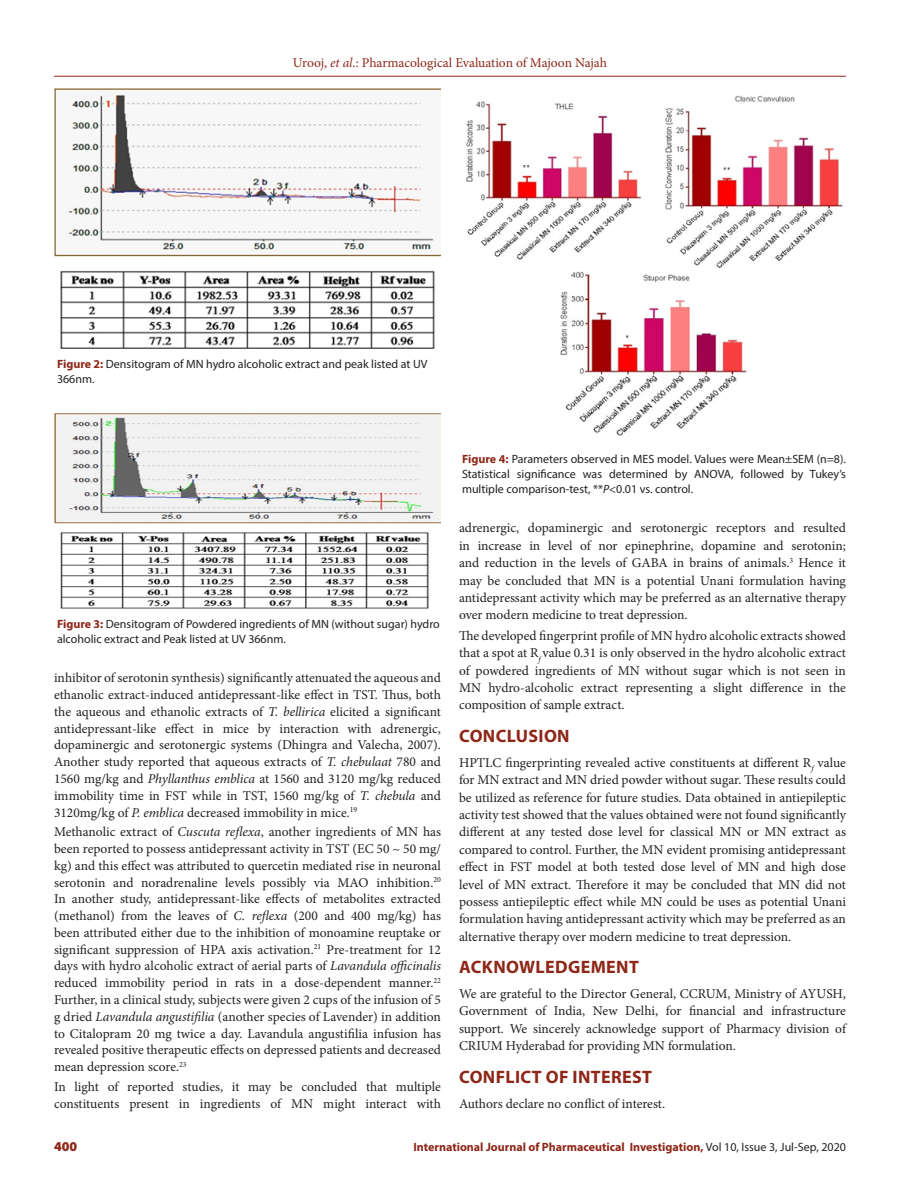
<style>
.page{position:relative;width:918px;height:1188px;background:#fff}
.page>*{position:absolute;margin:0;border:0;box-sizing:border-box;transform-origin:0 0}
._1_HD{font:700 18px "Myriad Pro";letter-spacing:.02em;color:#8e2718}
.TXT{font:13.5px/16.8px "Minion Pro";color:#231f20;text-align:justify}
.t1{font:13.5px "Minion Pro";color:#8e2718}
.t2{font:900 13.5px "Myriad Pro";color:#8e2718}
.FIG_CAP{font:12px/15px "Myriad Pro";color:#231f20}
.t3{font:700 12px "Myriad Pro";color:#8e2718}
.s1{font-style:italic}
.s2{font-weight:700;color:#8e2718}
.s3{font-weight:400;color:#231f20}
</style>
<div class="page">
<hr style="left:54px;top:76px;width:792px;height:1px;background:#8e2718">
<img style="left:54px;top:89px;width:387px;height:260px">
<img style="left:54px;top:414px;width:387px;height:195px">
<img style="left:466px;top:95px;width:377px;height:341px">
<p class="t1" style="left:293px;top:54px;width:316px">Urooj, <span class="s1">et al</span>.: Pharmacological Evaluation of Majoon Najah</p>
<p class="FIG_CAP" style="left:57px;top:357px;width:372px"><span class="s2">Figure 2:</span> Densitogram of MN hydro alcoholic extract and peak listed at UV<br>366nm.</p>
<p class="FIG_CAP" style="left:57px;top:616px;width:384px"><span class="s2">Figure 3:</span> Densitogram of Powdered ingredients of MN (without sugar) hydro alcoholic extract and Peak listed at UV 366nm.</p>
<p class="TXT" style="left:54px;top:670px;width:389px">inhibitor of serotonin synthesis) significantly attenuated the aqueous and ethanolic extract-induced antidepressant-like effect in TST. Thus, both the aqueous and ethanolic extracts of <span class="s1">T. bellirica</span> elicited a significant antidepressant-like effect in mice by interaction with adrenergic, dopaminergic and serotonergic systems (Dhingra and Valecha, 2007).<br>Another study reported that aqueous extracts of <span class="s1">T. chebulaat</span> 780 and 1560 mg/kg and <span class="s1">Phyllanthus emblica</span> at 1560 and 3120 mg/kg reduced immobility time in FST while in TST, 1560 mg/kg of <span class="s1">T. chebula</span> and 3120mg/kg of <span class="s1">P. emblica</span> decreased immobility in mice.<sup>19</sup></p>
<p class="TXT" style="left:54px;top:824px;width:389px">Methanolic extract of <span class="s1">Cuscuta reflexa</span>, another ingredients of MN has been reported to possess antidepressant activity in TST (EC 50 ~ 50 mg/ kg) and this effect was attributed to quercetin mediated rise in neuronal serotonin and noradrenaline levels possibly via MAO inhibition.<sup>20<br></sup>In another study, antidepressant-like effects of metabolites extracted (methanol) from the leaves of <span class="s1">C. reflexa</span> (200 and 400 mg/kg) has been attributed either due to the inhibition of monoamine reuptake or significant suppression of HPA axis activation.<sup>21</sup> Pre-treatment for 12 days with hydro alcoholic extract of aerial parts of <span class="s1">Lavandula officinalis </span>reduced immobility period in rats in a dose-dependent manner.<sup>22<br></sup>Further, in a clinical study, subjects were given 2 cups of the infusion of 5 g dried <span class="s1">Lavandula angustifilia</span> (another species of Lavender) in addition to Citalopram 20 mg twice a day. Lavandula angustifilia infusion has revealed positive therapeutic effects on depressed patients and decreased mean depression score.<sup>23</sup></p>
<p class="TXT" style="left:54px;top:1078px;width:389px">In light of reported studies, it may be concluded that multiple constituents present in ingredients of MN might interact with</p>
<p class="FIG_CAP" style="left:462px;top:451px;width:386px;text-align:justify"><span class="s2">Figure 4:</span> Parameters observed in MES model. Values were Mean±SEM (n=8).<br>Statistical significance was determined by ANOVA, followed by Tukey’s multiple comparison-test, **<span class="s1">P</span>&lt;0.01 vs. control.</p>
<p class="TXT" style="left:459px;top:519px;width:389px;line-height:17.4px">adrenergic, dopaminergic and serotonergic receptors and resulted in increase in level of nor epinephrine, dopamine and serotonin; and reduction in the levels of GABA in brains of animals.<sup>3</sup> Hence it may be concluded that MN is a potential Unani formulation having antidepressant activity which may be preferred as an alternative therapy over modern medicine to treat depression.</p>
<p class="TXT" style="left:459px;top:627px;width:389px;line-height:17.4px">The developed fingerprint profile of MN hydro alcoholic extracts showed that a spot at R<sub>f</sub> value 0.31 is only observed in the hydro alcoholic extract of powdered ingredients of MN without sugar which is not seen in MN hydro-alcoholic extract representing a slight difference in the composition of sample extract.</p>
<p class="_1_HD" style="left:459px;top:724px;width:112px">CONCLUSION</p>
<p class="TXT" style="left:459px;top:754px;width:389px;line-height:17.4px">HPTLC fingerprinting revealed active constituents at different R<sub>f</sub> value for MN extract and MN dried powder without sugar. These results could be utilized as reference for future studies. Data obtained in antiepileptic activity test showed that the values obtained were not found significantly different at any tested dose level for classical MN or MN extract as compared to control. Further, the MN evident promising antidepressant effect in FST model at both tested dose level of MN and high dose level of MN extract. Therefore it may be concluded that MN did not possess antiepileptic effect while MN could be uses as potential Unani formulation having antidepressant activity which may be preferred as an alternative therapy over modern medicine to treat depression.</p>
<p class="_1_HD" style="left:459px;top:955px;width:181px">ACKNOWLEDGEMENT</p>
<p class="TXT" style="left:459px;top:985px;width:389px;line-height:17.4px">We are grateful to the Director General, CCRUM, Ministry of AYUSH, Government of India, New Delhi, for financial and infrastructure support. We sincerely acknowledge support of Pharmacy division of CRIUM Hyderabad for providing MN formulation.</p>
<p class="_1_HD" style="left:459px;top:1065px;width:194px">CONFLICT OF INTEREST</p>
<p class="TXT" style="left:459px;top:1095px;width:208px">Authors declare no conflict of interest.</p>
<p class="t2" style="left:54px;top:1137px;width:25px">400</p>
<p class="t3" style="left:413px;top:1139px;width:434px">International Journal of Pharmaceutical Investigation, <span class="s3">Vol 10, Issue 3, Jul-Sep, 2020</span></p>
</div>
